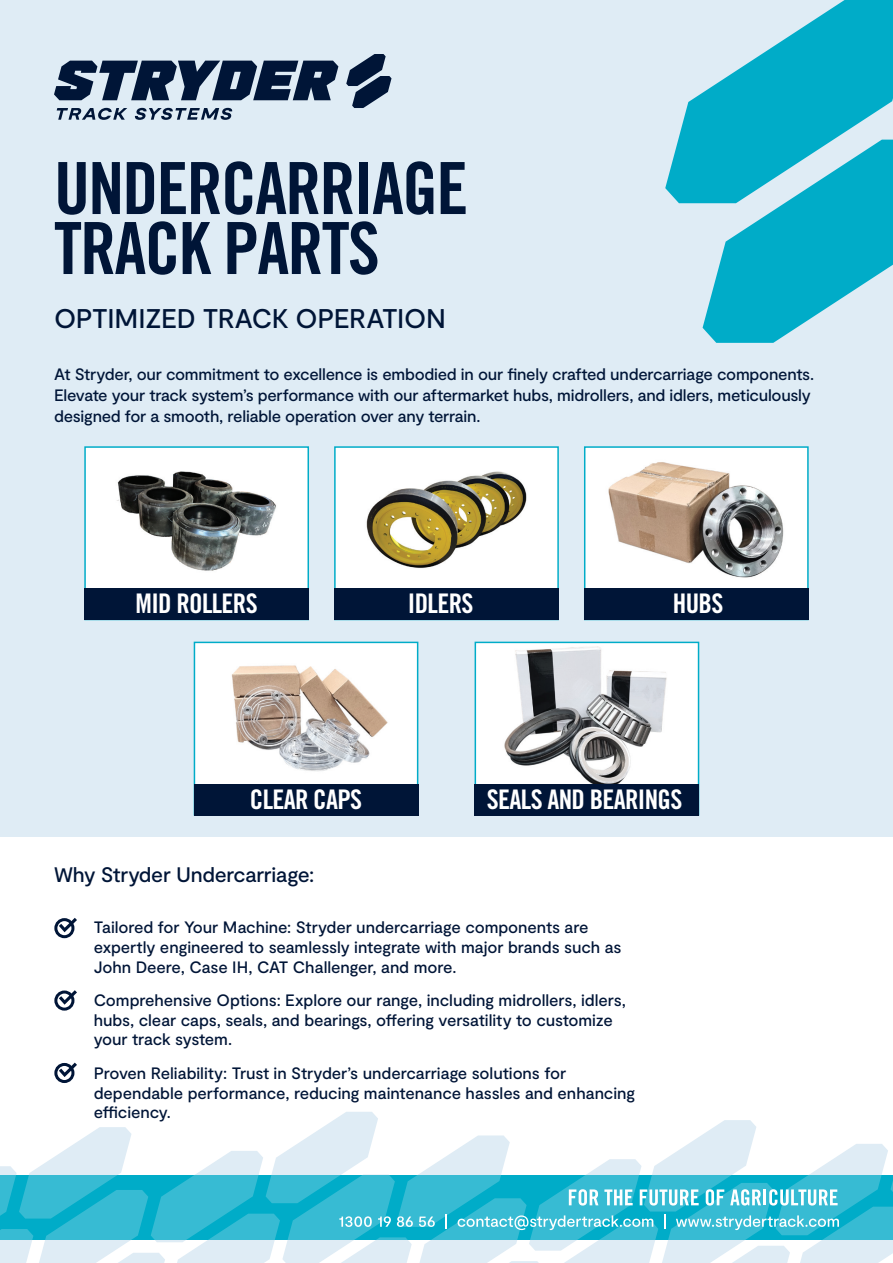
<style>
.page{position:relative;width:893px;height:1263px;background:#fff}
.page>*{position:absolute;margin:0;border:0;box-sizing:border-box;transform-origin:0 0}
.t1{font:72px/60px "Trade Gothic Bold Cond Twenty";letter-spacing:-.025em;color:#001537}
.t2{font:27px "Trade Gothic Bold Cond Twenty";letter-spacing:-.025em;color:#fff}
.t3{font:500 27px "Moderat";letter-spacing:-.015em;color:#001537}
.t4{font:500 21px "Moderat";letter-spacing:-.015em;color:#001537}
.t5{font:500 16.5px/19.8px "Moderat";letter-spacing:-.01em;color:#001537}
</style>
<div class="page">
<div style="left:0;top:0;width:893px;height:837px;background:#dfecf5"></div>
<div style="left:85px;top:447px;width:223px;height:172px;background:#fff"></div>
<img style="left:117px;top:471px;width:159px;height:100px">
<div style="left:84px;top:446px;width:225px;height:174px;border:2px solid #00acc8"></div>
<div style="left:335px;top:447px;width:223px;height:172px;background:#fff"></div>
<img style="left:366px;top:471px;width:161px;height:97px">
<div style="left:334px;top:446px;width:225px;height:174px;border:2px solid #00acc8"></div>
<div style="left:194px;top:642px;width:224px;height:173px;background:#fff"></div>
<img style="left:231px;top:665px;width:157px;height:106px">
<div style="left:194px;top:642px;width:224px;height:173px;border:2px solid #00acc8"></div>
<div style="left:585px;top:447px;width:223px;height:172px;background:#fff"></div>
<img style="left:608px;top:462px;width:176px;height:116px">
<div style="left:584px;top:446px;width:225px;height:174px;border:2px solid #00acc8"></div>
<div style="left:475px;top:642px;width:223px;height:173px;background:#fff"></div>
<img style="left:504px;top:646px;width:163px;height:138px">
<div style="left:475px;top:642px;width:224px;height:173px;border:2px solid #00acc8"></div>
<div style="left:84px;top:588px;width:225px;height:32px;background:#001537"></div>
<div style="left:334px;top:588px;width:225px;height:32px;background:#001537"></div>
<div style="left:584px;top:588px;width:225px;height:32px;background:#001537"></div>
<div style="left:475px;top:784px;width:224px;height:31px;background:#001537"></div>
<div style="left:194px;top:784px;width:224px;height:31px;background:#001537"></div>
<svg style="left:57px;top:108px;width:70px;height:12px"></svg>
<svg style="left:134px;top:108px;width:99px;height:12px"></svg>
<svg style="left:54px;top:61px;width:284px;height:39px"></svg>
<svg style="left:346px;top:54px;width:45px;height:54px"></svg>
<svg style="left:0;top:1112px;width:893px;height:151px"></svg>
<div style="left:54px;top:918px;width:20px;height:20px;border:3px solid #001537;border-radius:50%"></div>
<svg style="left:59px;top:918px;width:18px;height:14px"></svg>
<div style="left:54px;top:990px;width:20px;height:20px;border:3px solid #001537;border-radius:50%"></div>
<svg style="left:59px;top:990px;width:18px;height:15px"></svg>
<div style="left:54px;top:1063px;width:20px;height:20px;border:3px solid #001537;border-radius:50%"></div>
<svg style="left:59px;top:1062px;width:18px;height:15px"></svg>
<svg style="left:703px;top:203px;width:190px;height:140px"></svg>
<svg style="left:665px;top:0;width:228px;height:203px;fill:#00acc8"></svg>
<h1 class="t1" style="left:54px;top:158px;width:416px">UNDERCARRIAGE<br>TRACK PARTS</h1>
<h2 class="t3" style="left:54px;top:303px;width:393px">OPTIMIZED TRACK OPERATION</h2>
<p class="t5" style="left:54px;top:365px;width:762px;line-height:21px">At Stryder, our commitment to excellence is embodied in our finely crafted undercarriage components.<br>Elevate your track system’s performance with our aftermarket hubs, midrollers, and idlers, meticulously designed for a smooth, reliable operation over any terrain.</p>
<h2 class="t2" style="left:136px;top:587px;width:124px">MID ROLLERS</h2>
<h2 class="t2" style="left:408px;top:587px;width:67px">IDLERS</h2>
<h2 class="t2" style="left:673px;top:587px;width:52px">HUBS</h2>
<h2 class="t2" style="left:250px;top:783px;width:114px">CLEAR CAPS</h2>
<h2 class="t2" style="left:487px;top:783px;width:197px">SEALS AND BEARINGS</h2>
<p class="t4" style="left:54px;top:862px;width:262px">Why Stryder Undercarriage:</p>
<p class="t5" style="left:94px;top:918px;width:529px">Tailored for Your Machine: Stryder undercarriage components are expertly engineered to seamlessly integrate with major brands such as<br>John Deere, Case IH, CAT Challenger, and more.</p>
<p class="t5" style="left:94px;top:991px;width:534px">Comprehensive Options: Explore our range, including midrollers, idlers, hubs, clear caps, seals, and bearings, offering versatility to customize your track system.</p>
<p class="t5" style="left:94px;top:1064px;width:543px">Proven Reliability: Trust in Stryder’s undercarriage solutions for dependable performance, reducing maintenance hassles and enhancing efficiency.</p>
</div>
